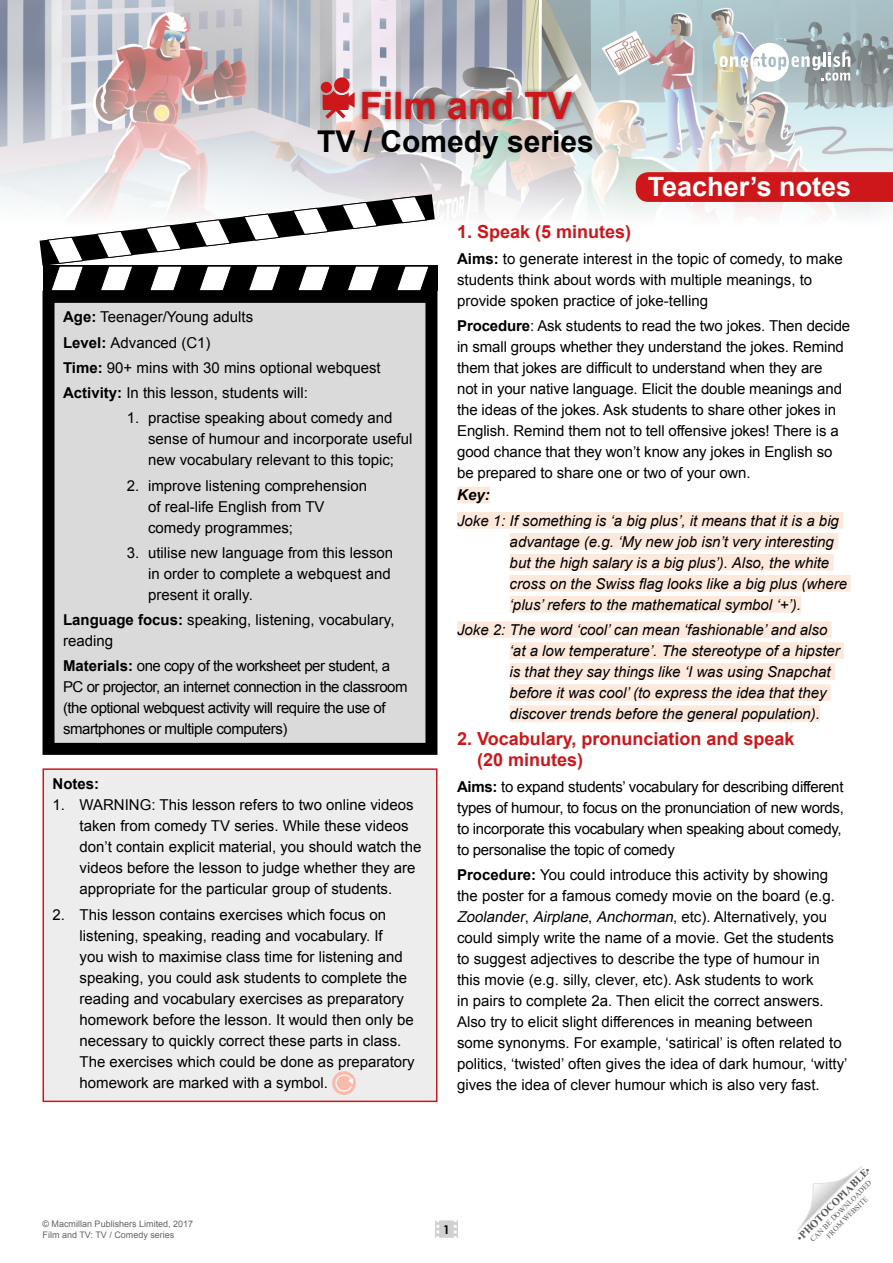
<style>
.page{position:relative;width:893px;height:1263px;background:#fff}
.page>*{position:absolute;margin:0;border:0;box-sizing:border-box;transform-origin:0 0}
.t1{font:700 37.5px "Arial";color:#cd171a}
.t2{font:700 30px "Arial";color:#000}
.t3{font:700 27px "Arial";color:#fff}
.copy{font:700 18px/21.6px "Arial";color:#cd171a}
.copy-2{font:15px/21px "Arial";color:#000}
.copy-3{font:italic 15px/21px "Arial";color:#000}
.copy-4{font:15px/21px "Arial";letter-spacing:-.02em;color:#000}
.copy-5{font:15px/21px "Arial";letter-spacing:-.03em;color:#000}
.t4{font:700 15px "Arial";color:#000}
.copy-6{font:italic 700 15px "Arial";color:#000}
.copy-7{font:700 12px "Century Gothic";color:#020203}
.t5{font:700 10.5px "Times New Roman";color:#575756}
.t6{font:9px/10.8px "Arial";color:#646363}
.t7{font:7.5px "Times New Roman";color:#575756}
.s1{font-weight:700}
.s2{font-style:italic}
.s3{font-weight:400}
</style>
<div class="page">
<img style="left:0;top:0;width:893px;height:281px">
<svg style="left:636px;top:172px;width:257px;height:30px;background:#cd1a1d"></svg>
<svg style="left:720px;top:43px;width:130px;height:39px"></svg>
<div style="left:358px;top:88px;width:219px;height:36px;background:#000;opacity:.5"></div>
<div style="left:334px;top:77px;width:16px;height:16px;background:#cd171a;border-radius:50%"></div>
<div style="left:321px;top:82px;width:11px;height:11px;background:#cd171a;border-radius:50%"></div>
<svg style="left:323px;top:90px;width:32px;height:29px"></svg>
<div style="left:49px;top:297px;width:382px;height:452px;background:#dadada"></div>
<div style="left:43px;top:291px;width:394px;height:464px;border:12px solid #000"></div>
<div style="left:43px;top:769px;width:394px;height:332px;background:#ededed"></div>
<div style="left:332px;top:1071px;width:24px;height:24px;background:#f7baab;border-radius:50%"></div>
<svg style="left:335px;top:1074px;width:19px;height:18px"></svg>
<div style="left:43px;top:768px;width:394px;height:334px;border:2px solid #cd171a"></div>
<div style="left:457px;top:487px;width:33px;height:16px;background:#fde8dc"></div>
<div style="left:457px;top:512px;width:386px;height:16px;background:#fde8dc"></div>
<div style="left:510px;top:533px;width:328px;height:16px;background:#fde8dc"></div>
<div style="left:510px;top:554px;width:323px;height:16px;background:#fde8dc"></div>
<div style="left:510px;top:575px;width:340px;height:16px;background:#fde8dc"></div>
<div style="left:510px;top:596px;width:291px;height:16px;background:#fde8dc"></div>
<div style="left:457px;top:621px;width:374px;height:17px;background:#fde8dc"></div>
<div style="left:510px;top:642px;width:334px;height:17px;background:#fde8dc"></div>
<div style="left:510px;top:663px;width:325px;height:17px;background:#fde8dc"></div>
<div style="left:510px;top:684px;width:321px;height:17px;background:#fde8dc"></div>
<div style="left:510px;top:705px;width:310px;height:17px;background:#fde8dc"></div>
<svg style="left:40px;top:194px;width:395px;height:97px"></svg>
<svg style="left:435px;top:1220px;width:23px;height:18px"></svg>
<svg style="left:797px;top:1166px;width:65px;height:65px"></svg>
<p class="t1" style="left:360px;top:81px;width:214px">Film and TV</p>
<p class="t2" style="left:317px;top:121px;width:278px">TV / Comedy series</p>
<h3 class="t3" style="left:648px;top:169px;width:205px">Teacher’s notes</h3>
<p class="copy-2" style="left:63px;top:307px;width:192px"><span class="s1">Age:</span> Teenager/Young adults</p>
<p class="copy-2" style="left:63px;top:332px;width:149px"><span class="s1">Level:</span> Advanced (C1)</p>
<p class="copy-2" style="left:63px;top:357px;width:319px"><span class="s1">Time:</span> 90+ mins with 30 mins optional webquest</p>
<p class="copy-2" style="left:63px;top:382px;width:247px"><span class="s1">Activity:</span> In this lesson, students will:</p>
<p class="copy-2" style="left:148px;top:408px;width:266px;text-indent:-21px">1. practise speaking about comedy and sense of humour and incorporate useful new vocabulary relevant to this topic;</p>
<p class="copy-2" style="left:148px;top:475px;width:221px;text-indent:-21px">2. improve listening comprehension of real-life English from TV comedy programmes;</p>
<p class="copy-2" style="left:148px;top:542px;width:247px;text-indent:-21px">3. utilise new language from this lesson in order to complete a webquest and present it orally.</p>
<p class="copy-2" style="left:63px;top:609px;width:333px"><span class="s1">Language focus:</span> speaking, listening, vocabulary, reading</p>
<p class="copy-5" style="left:63px;top:656px;width:346px"><span class="s1">Materials:</span> one copy of the worksheet per student, a PC or projector, an internet connection in the classroom (the optional webquest activity will require the use of smartphones or multiple computers)</p>
<p class="t4" style="left:53px;top:774px;width:48px">Notes:</p>
<p class="copy-2" style="left:80px;top:795px;width:343px;text-indent:-27px">1. WARNING: This lesson refers to two online videos taken from comedy TV series. While these videos don’t contain explicit material, you should watch the videos before the lesson to judge whether they are appropriate for the particular group of students.</p>
<p class="copy-2" style="left:80px;top:904px;width:337px;text-indent:-27px">2. This lesson contains exercises which focus on listening, speaking, reading and vocabulary. If<br>you wish to maximise class time for listening and speaking, you could ask students to complete the reading and vocabulary exercises as preparatory homework before the lesson. It would then only be necessary to quickly correct these parts in class.<br>The exercises which could be done as preparatory homework are marked with a symbol.</p>
<p class="copy" style="left:457px;top:222px;width:176px">1. Speak (5 minutes)</p>
<p class="copy-2" style="left:457px;top:248px;width:387px"><span class="s1">Aims:</span> to generate interest in the topic of comedy, to make students think about words with multiple meanings, to provide spoken practice of joke-telling</p>
<p class="copy-2" style="left:457px;top:315px;width:395px"><span class="s1">Procedure</span>: Ask students to read the two jokes. Then decide in small groups whether they understand the jokes. Remind them that jokes are difficult to understand when they are<br>not in your native language. Elicit the double meanings and the ideas of the jokes. Ask students to share other jokes in English. Remind them not to tell offensive jokes! There is a good chance that they won’t know any jokes in English so be prepared to share one or two of your own.</p>
<p class="copy-6" style="left:457px;top:485px;width:34px">Key:</p>
<p class="copy-3" style="left:510px;top:510px;width:339px;text-indent:-53px">Joke 1: If something is ‘a big plus’, it means that it is a big advantage (e.g. ‘My new job isn’t very interesting but the high salary is a big plus’). Also, the white cross on the Swiss flag looks like a big plus (where ‘plus’ refers to the mathematical symbol ‘+’).</p>
<p class="copy-3" style="left:510px;top:619px;width:332px;text-indent:-53px">Joke 2: The word ‘cool’ can mean ‘fashionable’ and also ‘at a low temperature’. The stereotype of a hipster is that they say things like ‘I was using Snapchat before it was cool’ (to express the idea that they discover trends before the general population).</p>
<p class="copy" style="left:477px;top:728px;width:319px;text-indent:-20px">2. Vocabulary, pronunciation and speak (20 minutes)</p>
<p class="copy-4" style="left:457px;top:776px;width:388px"><span class="s1">Aims:</span> to expand students’ vocabulary for describing different types of humour, to focus on the pronunciation of new words, to incorporate this vocabulary when speaking about comedy, to personalise the topic of comedy</p>
<p class="copy-2" style="left:457px;top:864px;width:392px"><span class="s1">Procedure:</span> You could introduce this activity by showing the poster for a famous comedy movie on the board (e.g.<br><span class="s2">Zoolander</span>, <span class="s2">Airplane</span>, <span class="s2">Anchorman</span>, e t c ) . A l te r n a t i v e l y, yo u could simply write the name of a movie. Get the students to suggest adjectives to describe the type of humour in<br>this movie (e.g. silly, clever, etc). Ask students to work<br>in pairs to complete 2a. Then elicit the correct answers.<br>Also try to elicit slight differences in meaning between some synonyms. For example, ‘satirical’ is often related to politics, ‘twisted’ often gives the idea of dark humour, ‘witty’ gives the idea of clever humour which is also very fast.</p>
<p class="t6" style="left:43px;top:1218px;width:152px">© Macmillan Publishers Limited, 2017<br>Film and TV: TV / Comedy series</p>
<p class="copy-7" style="left:443px;top:1220px;width:8px">1</p>
<p class="t5" style="left:793px;top:1234px;width:101px;rotate:-45deg"><span class="s3">•</span>PHOTOCOPIABLE<span class="s3">•</span></p>
<p class="t7" style="left:808px;top:1237px;width:85px;rotate:-45deg">CAN BE DOWNLOADED</p>
<p class="t7" style="left:824px;top:1233px;width:57px;rotate:-45deg">FROM WEBSITE</p>
</div>
